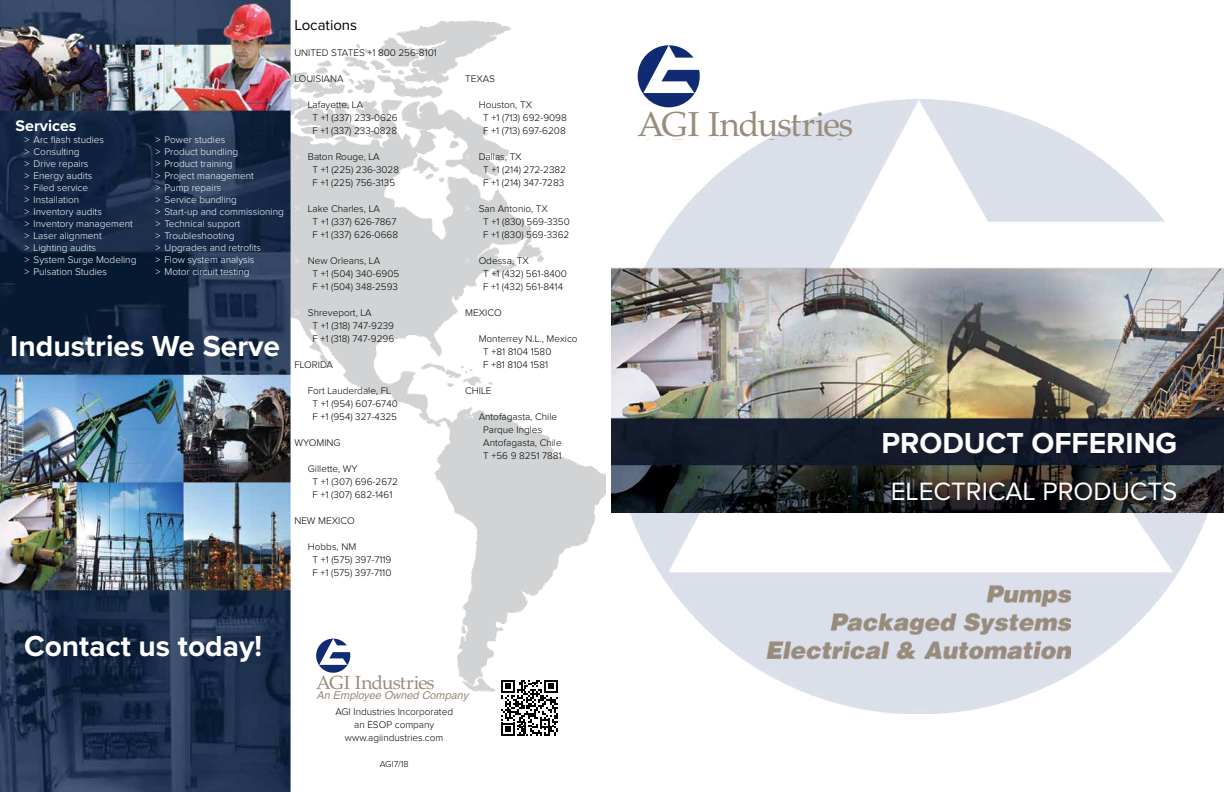
<style>
.page{position:relative;width:1224px;height:792px;background:#fff}
.page>*{position:absolute;margin:0;border:0;box-sizing:border-box;transform-origin:0 0}
.t1{font:34.8px "Palatino Linotype";letter-spacing:-.05em;color:#998c7b}
.t2{font:700 30px "Proxima Nova";color:#fff}
.t3{font:26px "Proxima Nova";color:#fff}
.t4{font:19.1px "Palatino Linotype";letter-spacing:-.05em;color:#998c7b}
.t5{font:700 16px "Proxima Nova";color:#fff}
.t6{font:15px "Proxima Nova";color:#000}
.t7{font:italic 10.9px "Helvetica";color:#998c7b}
.t8{font:300 10px/13px "Proxima Nova";color:#000}
.t9{font:300 10px/12px "Proxima Nova";color:#fff}
.t10{font:300 9px "Proxima Nova";color:#000}
.s1{color:#fff}
</style>
<div class="page">
<img style="left:630px;top:100px;width:578px;height:613px">
<img style="left:611px;top:266px;width:613px;height:247px">
<img style="left:766px;top:583px;width:305px;height:81px">
<svg style="left:638px;top:45px;width:62px;height:62px"></svg>
<img style="left:290px;top:0;width:315px;height:698px">
<svg style="left:316px;top:639px;width:34px;height:34px"></svg>
<svg style="left:501px;top:680px;width:57px;height:56px"></svg>
<img style="left:0;top:0;width:290px;height:792px">
<h3 class="t5" style="left:16px;top:114px;width:62px">Services</h3>
<p class="t9" style="left:25px;top:134px;width:113px">&gt; Arc flash studies<br>&gt; Consulting<br>&gt; Drive repairs<br>&gt; Energy audits<br>&gt; Filed service<br>&gt; Installation<br>&gt; Inventory audits<br>&gt; Inventory management &gt; Laser alignment<br>&gt; Lighting audits<br>&gt; System Surge Modeling &gt; Pulsation Studies</p>
<p class="t9" style="left:156px;top:134px;width:130px">&gt; Power studies<br>&gt; Product bundling<br>&gt; Product training<br>&gt; Project management<br>&gt; Pump repairs<br>&gt; Service bundling<br>&gt; Start-up and commissioning &gt; Technical support<br>&gt; Troubleshooting<br>&gt; Upgrades and retrofits<br>&gt; Flow system analysis<br>&gt; Motor circuit testing</p>
<h2 class="t2" style="left:10px;top:324px;width:271px">Industries We Serve</h2>
<h3 class="t6" style="left:294px;top:16px;width:64px">Locations</h3>
<p class="t8" style="left:294px;top:46px;width:144px">UNITED STATES +1 800 256-8101</p>
<p class="t8" style="left:294px;top:72px;width:51px">LOUISIANA</p>
<p class="t8" style="left:312px;top:98px;width:87px;text-indent:-18px"><span class="s1">&gt;</span> Lafayette, LA<br>T +1 (337) 233-0626<br>F +1 (337) 233-0828</p>
<p class="t8" style="left:312px;top:150px;width:88px;text-indent:-18px"><span class="s1">&gt;</span> Baton Rouge, LA<br>T +1 (225) 236-3028<br>F +1 (225) 756-3135</p>
<p class="t8" style="left:312px;top:202px;width:87px;text-indent:-18px"><span class="s1">&gt;</span> Lake Charles, LA<br>T +1 (337) 626-7867<br>F +1 (337) 626-0668</p>
<p class="t8" style="left:312px;top:254px;width:88px;text-indent:-18px"><span class="s1">&gt;</span> New Orleans, LA<br>T +1 (504) 340-6905<br>F +1 (504) 348-2593</p>
<p class="t8" style="left:312px;top:306px;width:83px;text-indent:-18px"><span class="s1">&gt;</span> Shreveport, LA<br>T +1 (318) 747-9239<br>F +1 (318) 747-9296</p>
<p class="t8" style="left:294px;top:358px;width:40px">FLORIDA</p>
<p class="t8" style="left:312px;top:384px;width:87px;text-indent:-18px"><span class="s1">&gt;</span> Fort Lauderdale, FL<br>T +1 (954) 607-6740<br>F +1 (954) 327-4325</p>
<p class="t8" style="left:294px;top:436px;width:48px">WYOMING</p>
<p class="t8" style="left:312px;top:462px;width:87px;text-indent:-18px"><span class="s1">&gt;</span> Gillette, WY<br>T +1 (307) 696-2672<br>F +1 (307) 682-1461</p>
<p class="t8" style="left:294px;top:514px;width:62px">NEW MEXICO</p>
<p class="t8" style="left:312px;top:540px;width:80px;text-indent:-18px"><span class="s1">&gt;</span> Hobbs, NM<br>T +1 (575) 397-7119<br>F +1 (575) 397-7110</p>
<p class="t8" style="left:465px;top:72px;width:31px">TEXAS</p>
<p class="t8" style="left:483px;top:98px;width:85px;text-indent:-18px"><span class="s1">&gt;</span> Houston, TX<br>T +1 (713) 692-9098<br>F +1 (713) 697-6208</p>
<p class="t8" style="left:483px;top:150px;width:84px;text-indent:-18px"><span class="s1">&gt;</span> Dallas, TX<br>T +1 (214) 272-2382<br>F +1 (214) 347-7283</p>
<p class="t8" style="left:483px;top:202px;width:88px;text-indent:-18px"><span class="s1">&gt;</span> San Antonio, TX<br>T +1 (830) 569-3350<br>F +1 (830) 569-3362</p>
<p class="t8" style="left:483px;top:254px;width:85px;text-indent:-18px"><span class="s1">&gt;</span> Odessa, TX<br>T +1 (432) 561-8400<br>F +1 (432) 561-8414</p>
<p class="t8" style="left:465px;top:306px;width:38px">MEXICO</p>
<p class="t8" style="left:483px;top:332px;width:96px;text-indent:-18px"><span class="s1">&gt;</span> Monterrey N.L., Mexico<br>T +81 8104 1580<br>F +81 8104 1581</p>
<p class="t8" style="left:465px;top:384px;width:28px">CHILE</p>
<p class="t8" style="left:483px;top:410px;width:80px;text-indent:-18px"><span class="s1">&gt;</span> Antofagasta, Chile<br>Parque Ingles<br>Antofagasta, Chile<br>T +56 9 8251 7881</p>
<h2 class="t2" style="left:24px;top:624px;width:240px">Contact us today!</h2>
<h3 class="t4" style="left:316px;top:669px;width:120px">AGI Industries</h3>
<p class="t7" style="left:317px;top:688px;width:153px">An Employee Owned Company</p>
<p class="t8" style="left:335px;top:706px;width:119px;text-align:center">AGI Industries Incorporated an ESOP company www.agiindustries.com</p>
<p class="t10" style="left:380px;top:760px;width:30px">AGI7/18</p>
<h1 class="t1" style="left:638px;top:100px;width:217px">AGI Industries</h1>
<h2 class="t2" style="left:881px;top:421px;width:297px">PRODUCT OFFERING</h2>
<h3 class="t3" style="left:891px;top:476px;width:288px">ELECTRICAL PRODUCTS</h3>
</div>
